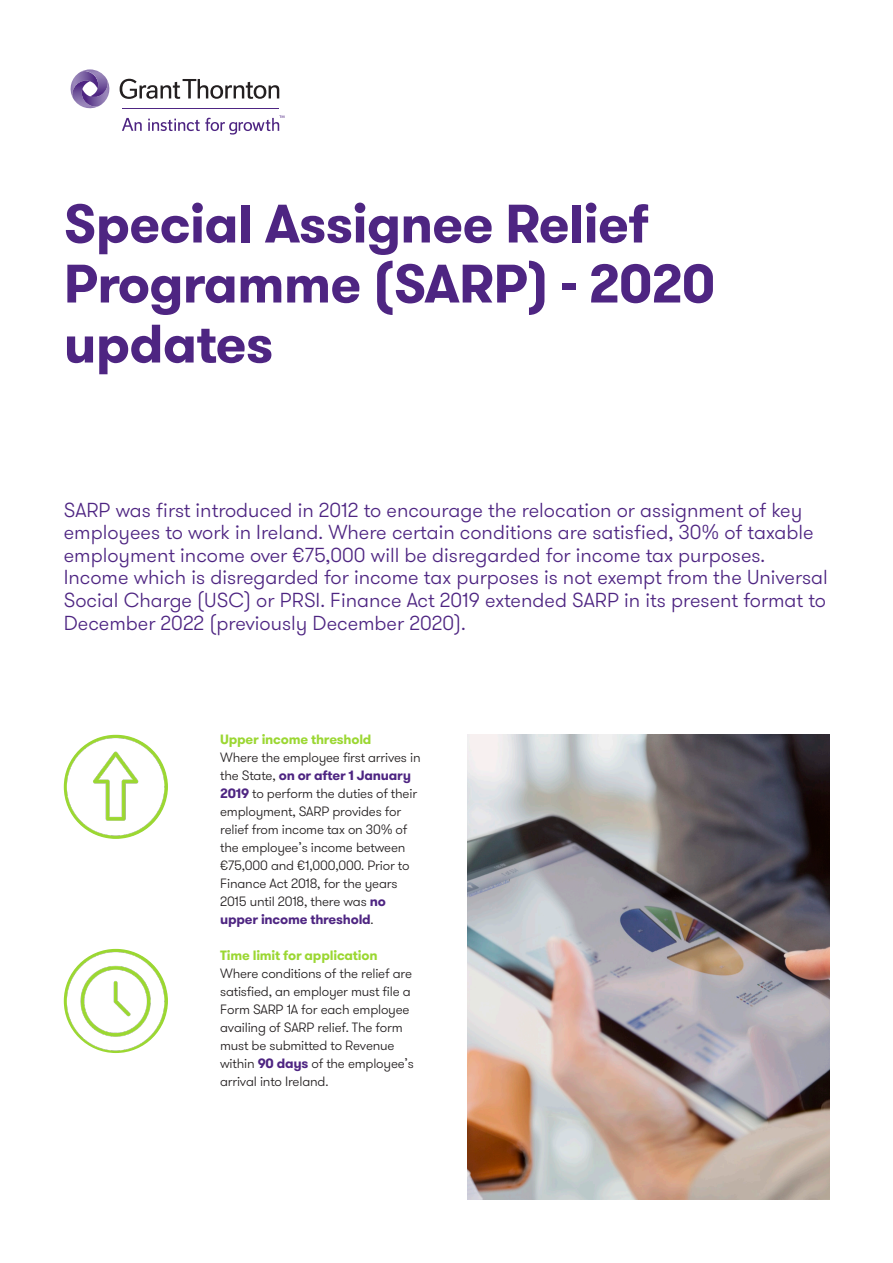
<style>
.page{position:relative;width:893px;height:1263px;background:#fff}
.page>*{position:absolute;margin:0;border:0;box-sizing:border-box;transform-origin:0 0}
._01_Headline_one_36p{font:700 54px/60px "GT Walsheim Pro";letter-spacing:-.015em;color:#4e2582}
._03_Heading_three_Li{font:300 20.25px/22.5px "GT Walsheim Pro";color:#4e2582}
._21_Body_text{font:300 13.5px/18px "GT Walsheim Pro";letter-spacing:-.015em;color:#231f20}
._21_Body_text-2{font:700 13.5px "GT Walsheim Pro";letter-spacing:-.015em;color:#9bd732}
.s1{font-weight:700;color:#4e2582}
</style>
<div class="page">
<svg style="left:120px;top:79px;width:159px;height:20px"></svg>
<svg style="left:122px;top:118px;width:20px;height:13px"></svg>
<svg style="left:148px;top:116px;width:136px;height:19px"></svg>
<hr style="left:122px;top:108px;width:157px;height:1px;background:#4e2582">
<svg style="left:70px;top:69px;width:40px;height:40px"></svg>
<img style="left:468px;top:734px;width:361px;height:465px">
<img style="left:64px;top:735px;width:104px;height:104px;border-radius:52px">
<img style="left:64px;top:949px;width:104px;height:104px;border-radius:52px">
<p class="_01_Headline_one_36p" style="left:64px;top:194px;width:653px">Special Assignee Relief<br>Programme (SARP) - 2020 updates</p>
<p class="_03_Heading_three_Li" style="left:64px;top:499px;width:765px">SARP was first introduced in 2012 to encourage the relocation or assignment of key employees to work in Ireland. Where certain conditions are satisfied, 30% of taxable employment income over €75,000 will be disregarded for income tax purposes.<br>Income which is disregarded for income tax purposes is not exempt from the Universal Social Charge (USC) or PRSI. Finance Act 2019 extended SARP in its present format to December 2022 (previously December 2020).</p>
<p class="_21_Body_text-2" style="left:220px;top:731px;width:153px">Upper income threshold</p>
<p class="_21_Body_text" style="left:220px;top:749px;width:202px">Where the employee first arrives in the State, <span class="s1">on or after 1 January<br>2019</span> to perform the duties of their employment, SARP provides for relief from income tax on 30% of the employee’s income between €75,000 and €1,000,000. Prior to<br>Finance Act 2018, for the years<br>2015 until 2018, there was <span class="s1">no upper income threshold</span>.</p>
<p class="_21_Body_text-2" style="left:220px;top:947px;width:159px">Time limit for application</p>
<p class="_21_Body_text" style="left:220px;top:965px;width:195px">Where conditions of the relief are satisfied, an employer must file a<br>Form SARP 1A for each employee availing of SARP relief. The form must be submitted to Revenue within <span class="s1">90 days</span> of the employee’s arrival into Ireland.</p>
</div>
